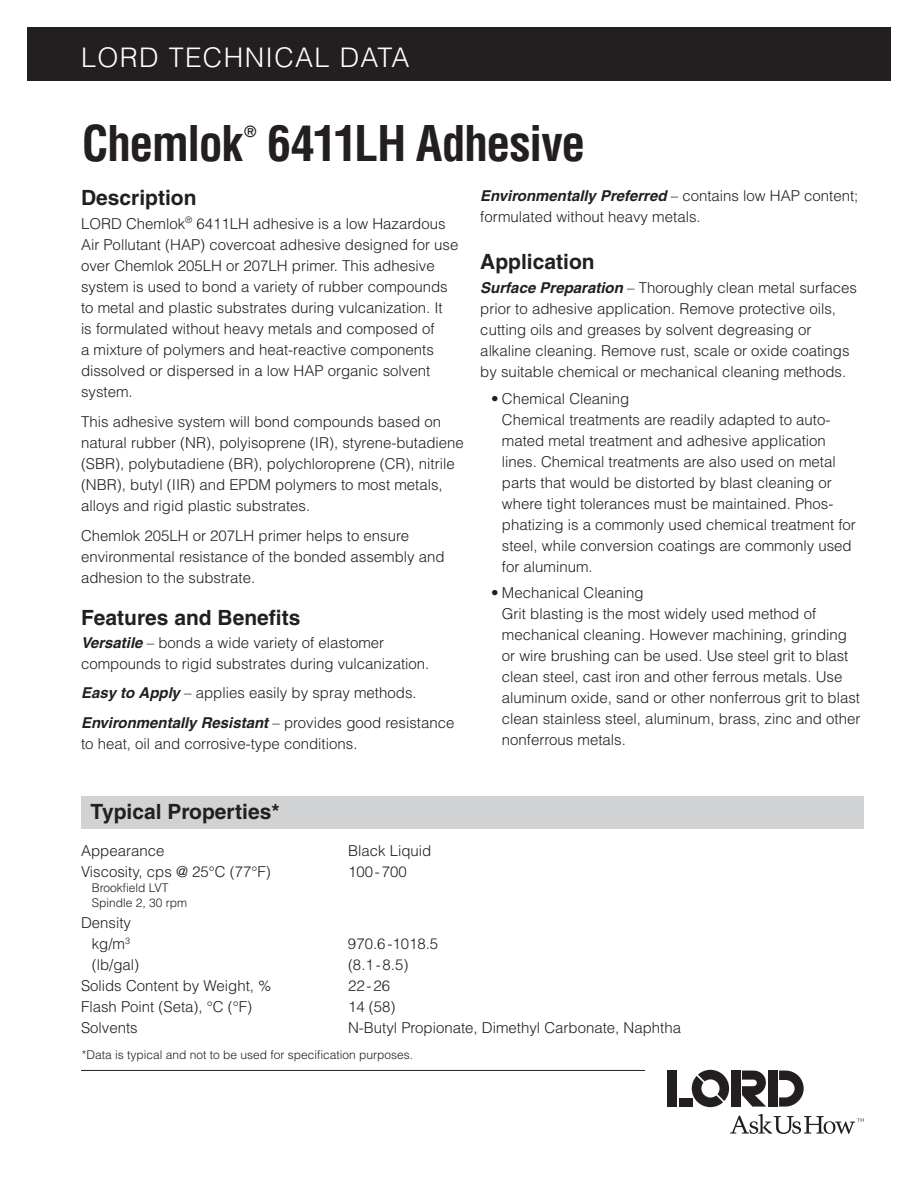
<style>
.page{position:relative;width:918px;height:1188px;background:#fff}
.page>*{position:absolute;margin:0;border:0;box-sizing:border-box;transform-origin:0 0}
.Headline{font:700 condensed 48px "Helvetica";letter-spacing:-.03em;color:#231f20}
.t1{font:300 27px "Helvetica";letter-spacing:.05em;color:#fff}
.Paragraph_Headline{font:700 21px "Helvetica";color:#231f20}
.Body_Copy{font:300 15px/21px "Helvetica";color:#231f20}
.Bullets{font:300 15px/21px "Helvetica";color:#231f20}
.Typical_Properties_T{font:300 15px "Helvetica";color:#231f20}
.Headline-2{font:700 condensed 15px "Helvetica";color:#231f20}
.Typical_Properties_T-2{font:300 12px "Helvetica";color:#231f20}
.s1{font-weight:700;font-style:italic}
</style>
<div class="page">
<hr style="left:81px;top:1070px;width:564px;height:1px;background:#231f20">
<svg style="left:692px;top:1070px;width:37px;height:37px"></svg>
<div style="left:668px;top:1071px;width:9px;height:36px;background:#231f20"></div>
<div style="left:731px;top:1071px;width:9px;height:36px;background:#231f20"></div>
<div style="left:768px;top:1071px;width:9px;height:36px;background:#231f20"></div>
<svg style="left:742px;top:1071px;width:24px;height:36px"></svg>
<div style="left:679px;top:1098px;width:13px;height:9px;background:#231f20"></div>
<svg style="left:779px;top:1071px;width:25px;height:36px"></svg>
<svg style="left:730px;top:1114px;width:134px;height:20px"></svg>
<div style="left:27px;top:27px;width:864px;height:54px;background:#231f20"></div>
<div style="left:81px;top:796px;width:783px;height:33px;background:#d1d2d4"></div>
<h2 class="t1" style="left:82px;top:41px;width:330px">LORD TECHNICAL DATA</h2>
<p class="Headline" style="left:82px;top:115px;width:163px">Chemlok</p>
<p class="Headline-2" style="left:244px;top:122px;width:14px">®</p>
<p class="Headline" style="left:267px;top:115px;width:320px">6411LH Adhesive</p>
<p class="Body_Copy" style="left:480px;top:185px;width:380px"><span class="s1">Environmentally Preferred</span> – contains low HAP content; formulated without heavy metals.</p>
<p class="Paragraph_Headline" style="left:480px;top:249px;width:116px">Application</p>
<p class="Body_Copy" style="left:480px;top:277px;width:378px"><span class="s1">Surface Preparation</span> – Thoroughly clean metal surfaces prior to adhesive application. Remove protective oils, cutting oils and greases by solvent degreasing or alkaline cleaning. Remove rust, scale or oxide coatings by suitable chemical or mechanical cleaning methods.</p>
<p class="Bullets" style="left:491px;top:388px;width:140px">• Chemical Cleaning</p>
<p class="Bullets" style="left:502px;top:409px;width:356px">Chemical treatments are readily adapted to auto&shy;mated metal treatment and adhesive application lines. Chemical treatments are also used on metal parts that would be distorted by blast cleaning or where tight tolerances must be maintained. Phos&shy;phatizing is a commonly used chemical treatment for steel, while conversion coatings are commonly used for aluminum.</p>
<p class="Bullets" style="left:491px;top:582px;width:154px">• Mechanical Cleaning</p>
<p class="Bullets" style="left:502px;top:603px;width:360px">Grit blasting is the most widely used method of mechanical cleaning. However machining, grinding or wire brushing can be used. Use steel grit to blast clean steel, cast iron and other ferrous metals. Use aluminum oxide, sand or other nonferrous grit to blast clean stainless steel, aluminum, brass, zinc and other nonferrous metals.</p>
<p class="Paragraph_Headline" style="left:81px;top:185px;width:117px">Description</p>
<p class="Body_Copy" style="left:81px;top:213px;width:379px">LORD Chemlok<sup>®</sup> 6411LH adhesive is a low Hazardous Air Pollutant (HAP) covercoat adhesive designed for use over Chemlok 205LH or 207LH primer. This adhesive system is used to bond a variety of rubber compounds to metal and plastic substrates during vulcanization. It<br>is formulated without heavy metals and composed of<br>a mixture of polymers and heat-reactive components dissolved or dispersed in a low HAP organic solvent system.</p>
<p class="Body_Copy" style="left:81px;top:411px;width:384px">This adhesive system will bond compounds based on natural rubber (NR), polyisoprene (IR), styrene-butadiene (SBR), polybutadiene (BR), polychloroprene (CR), nitrile (NBR), butyl (IIR) and EPDM polymers to most metals, alloys and rigid plastic substrates.</p>
<p class="Body_Copy" style="left:81px;top:524px;width:365px">Chemlok 205LH or 207LH primer helps to ensure environmental resistance of the bonded assembly and adhesion to the substrate.</p>
<p class="Paragraph_Headline" style="left:81px;top:604px;width:221px">Features and Benefits</p>
<p class="Body_Copy" style="left:81px;top:632px;width:350px"><span class="s1">Versatile</span> – bonds a wide variety of elastomer compounds to rigid substrates during vulcanization.</p>
<p class="Body_Copy" style="left:81px;top:682px;width:337px"><span class="s1">Easy to Apply</span> – applies easily by spray methods.</p>
<p class="Body_Copy" style="left:81px;top:712px;width:375px"><span class="s1">Environmentally Resistant</span> – provides good resistance to heat, oil and corrosive-type conditions.</p>
<p class="Paragraph_Headline" style="left:91px;top:798px;width:190px">Typical Properties*</p>
<p class="Typical_Properties_T" style="left:81px;top:841px;width:85px">Appearance</p>
<p class="Typical_Properties_T" style="left:348px;top:841px;width:85px">Black Liquid</p>
<p class="Typical_Properties_T" style="left:81px;top:862px;width:191px">Viscosity, cps @ 25°C (77°F)</p>
<p class="Typical_Properties_T" style="left:348px;top:862px;width:60px">100-700</p>
<p class="Typical_Properties_T-2" style="left:92px;top:880px;width:78px">Brookfield LVT</p>
<p class="Typical_Properties_T-2" style="left:92px;top:895px;width:97px">Spindle 2, 30 rpm</p>
<p class="Typical_Properties_T" style="left:81px;top:913px;width:52px">Density</p>
<p class="Typical_Properties_T" style="left:92px;top:934px;width:40px">kg/m<sup>3</sup></p>
<p class="Typical_Properties_T" style="left:348px;top:934px;width:92px">970.6-1018.5</p>
<p class="Typical_Properties_T" style="left:92px;top:955px;width:49px">(lb/gal)</p>
<p class="Typical_Properties_T" style="left:348px;top:955px;width:62px">(8.1-8.5)</p>
<p class="Typical_Properties_T" style="left:81px;top:976px;width:192px">Solids Content by Weight, %</p>
<p class="Typical_Properties_T" style="left:348px;top:976px;width:44px">22-26</p>
<p class="Typical_Properties_T" style="left:81px;top:997px;width:173px">Flash Point (Seta), °C (°F)</p>
<p class="Typical_Properties_T" style="left:348px;top:997px;width:49px">14 (58)</p>
<p class="Typical_Properties_T" style="left:81px;top:1018px;width:58px">Solvents</p>
<p class="Typical_Properties_T" style="left:348px;top:1018px;width:335px">N-Butyl Propionate, Dimethyl Carbonate, Naphtha</p>
<p class="Typical_Properties_T-2" style="left:82px;top:1047px;width:333px">*Data is typical and not to be used for specification purposes.</p>
</div>
